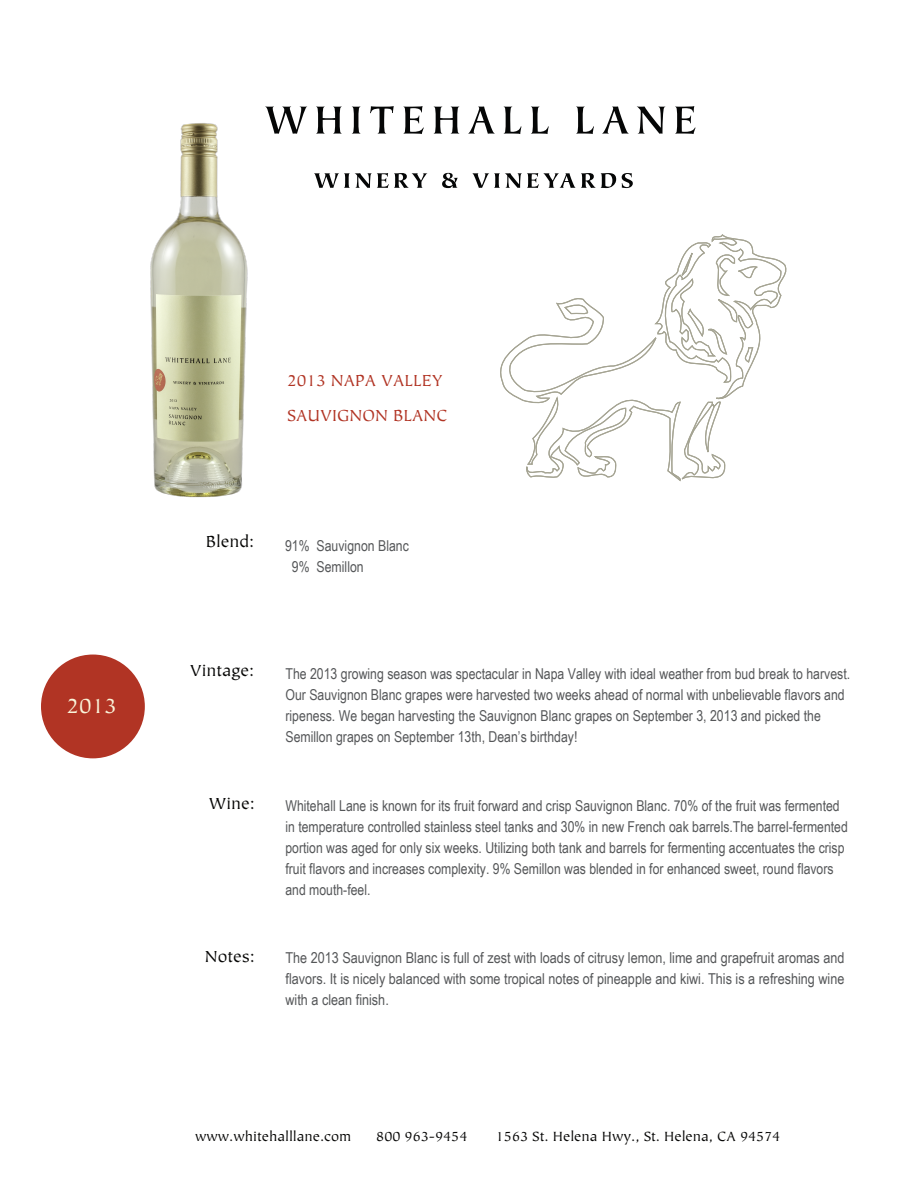
<style>
.page{position:relative;width:918px;height:1188px;background:#fff}
.page>*{position:absolute;margin:0;border:0;box-sizing:border-box;transform-origin:0 0}
.t1{font:23.4px "Tiepolo Std";color:#f9f4da}
.t2{font:18px/34.8px "Tiepolo Std";color:#b13424}
.t3{font:18px "Tiepolo Std";color:#050504}
.t4{font:15px/21px "Arial Narrow";color:#555759}
.t5{font:15px "Tiepolo Std";color:#050504}
</style>
<div class="page">
<svg style="left:265px;top:106px;width:42px;height:28px"></svg>
<svg style="left:316px;top:107px;width:26px;height:27px"></svg>
<svg style="left:352px;top:107px;width:9px;height:27px"></svg>
<svg style="left:370px;top:106px;width:24px;height:28px"></svg>
<svg style="left:403px;top:106px;width:21px;height:28px"></svg>
<svg style="left:434px;top:107px;width:25px;height:27px"></svg>
<svg style="left:468px;top:107px;width:27px;height:27px"></svg>
<svg style="left:504px;top:106px;width:18px;height:28px"></svg>
<svg style="left:531px;top:106px;width:18px;height:28px"></svg>
<svg style="left:576px;top:106px;width:18px;height:28px"></svg>
<svg style="left:602px;top:107px;width:27px;height:27px"></svg>
<svg style="left:637px;top:107px;width:28px;height:27px"></svg>
<svg style="left:675px;top:106px;width:21px;height:28px"></svg>
<svg style="left:314px;top:173px;width:113px;height:15px"></svg>
<svg style="left:442px;top:173px;width:16px;height:15px"></svg>
<svg style="left:472px;top:173px;width:144px;height:15px"></svg>
<svg style="left:622px;top:173px;width:11px;height:15px"></svg>
<div style="left:41px;top:655px;width:104px;height:103px;background:#b13424;border-radius:50%"></div>
<img style="left:150px;top:123px;width:98px;height:375px">
<svg style="left:500px;top:234px;width:287px;height:248px"></svg>
<h1 class="t1" style="left:67px;top:696px;width:52px">2013</h1>
<p class="t2" style="left:287px;top:365px;width:162px">2013 NAPA VALLEY<br>SAUVIGNON BLANC</p>
<p class="t3" style="left:206px;top:534px;width:50px">Blend:</p>
<p class="t4" style="left:292px;top:535px;width:118px;text-indent:-7px">91% Sauvignon Blanc<br>9% Semillon</p>
<p class="t3" style="left:190px;top:664px;width:66px">Vintage:</p>
<p class="t4" style="left:285px;top:663px;width:566px">The 2013 growing season was spectacular in Napa Valley with ideal weather from bud break to harvest.<br>Our Sauvignon Blanc grapes were harvested two weeks ahead of normal with unbelievable flavors and ripeness. We began harvesting the Sauvignon Blanc grapes on September 3, 2013 and picked the Semillon grapes on September 13th, Dean’s birthday!</p>
<p class="t3" style="left:209px;top:796px;width:47px">Wine:</p>
<p class="t4" style="left:286px;top:795px;width:564px">Whitehall Lane is known for its fruit forward and crisp Sauvignon Blanc. 70% of the fruit was fermented in temperature controlled stainless steel tanks and 30% in new French oak barrels.The barrel-fermented portion was aged for only six weeks. Utilizing both tank and barrels for fermenting accentuates the crisp fruit flavors and increases complexity. 9% Semillon was blended in for enhanced sweet, round flavors and mouth-feel.</p>
<p class="t3" style="left:205px;top:949px;width:51px">Notes:</p>
<p class="t4" style="left:285px;top:947px;width:561px;text-align:justify">The 2013 Sauvignon Blanc is full of zest with loads of citrusy lemon, lime and grapefruit aromas and flavors. It is nicely balanced with some tropical notes of pineapple and kiwi. This is a refreshing wine with a clean finish.</p>
<p class="t5" style="left:195px;top:1131px;width:158px">www.whitehalllane.com</p>
<p class="t5" style="left:376px;top:1131px;width:93px">800 963-9454</p>
<p class="t5" style="left:496px;top:1131px;width:286px">1563 St. Helena Hwy., St. Helena, CA 94574</p>
</div>
